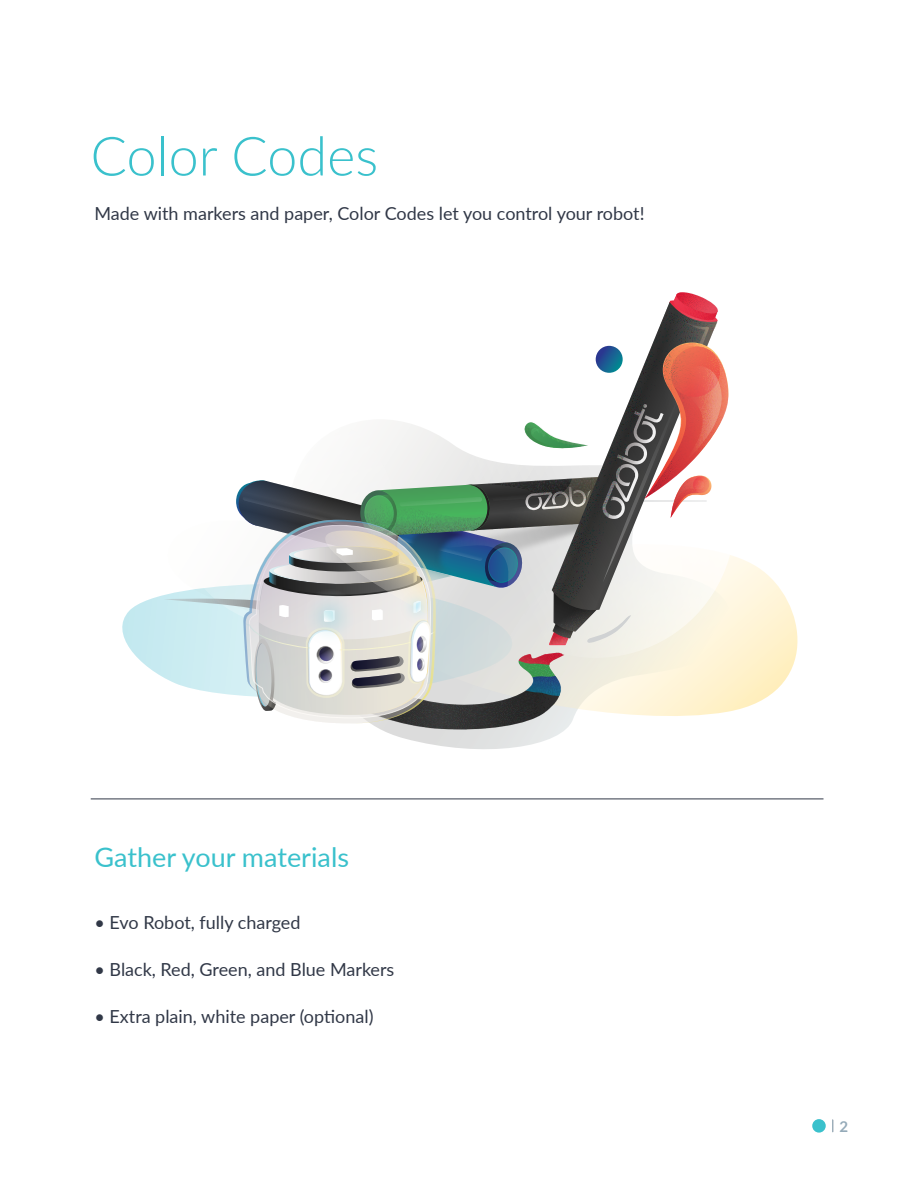
<style>
.page{position:relative;width:918px;height:1188px;background:#fff}
.page>*{position:absolute;margin:0;border:0;box-sizing:border-box;transform-origin:0 0}
.t1{font:300 54px "Lato";color:#3ac1cc}
.t2{font:27px "Lato";color:#3ac1cc}
.t3{font:18px "Lato";color:#313847}
.t4{font:700 15px "Lato";color:#95abb9}
</style>
<div class="page">
<svg style="left:732px;top:607px;width:66px;height:104px"></svg>
<svg style="left:122px;top:595px;width:42px;height:83px"></svg>
<img style="left:732px;top:591px;width:58px;height:86px">
<img style="left:732px;top:556px;width:49px;height:35px">
<img style="left:285px;top:732px;width:353px;height:67px">
<svg style="left:164px;top:292px;width:568px;height:440px"></svg>
<hr style="left:91px;top:799px;width:732px;height:1px;background:#313847">
<svg style="left:832px;top:1120px;width:1px;height:12px"></svg>
<div style="left:812px;top:1119px;width:14px;height:14px;background:#3ac1cc;border-radius:50%"></div>
<h1 class="t1" style="left:90px;top:119px;width:289px">Color Codes</h1>
<p class="t3" style="left:94px;top:200px;width:552px">Made with markers and paper, Color Codes let you control your robot!</p>
<h2 class="t2" style="left:94px;top:838px;width:256px">Gather your materials</h2>
<p class="t3" style="left:94px;top:910px;width:208px">• Evo Robot, fully charged</p>
<p class="t3" style="left:94px;top:957px;width:301px">• Black, Red, Green, and Blue Markers</p>
<p class="t3" style="left:94px;top:1004px;width:281px">• Extra plain, white paper (optional)</p>
<p class="t4" style="left:840px;top:1115px;width:10px">2</p>
</div>
